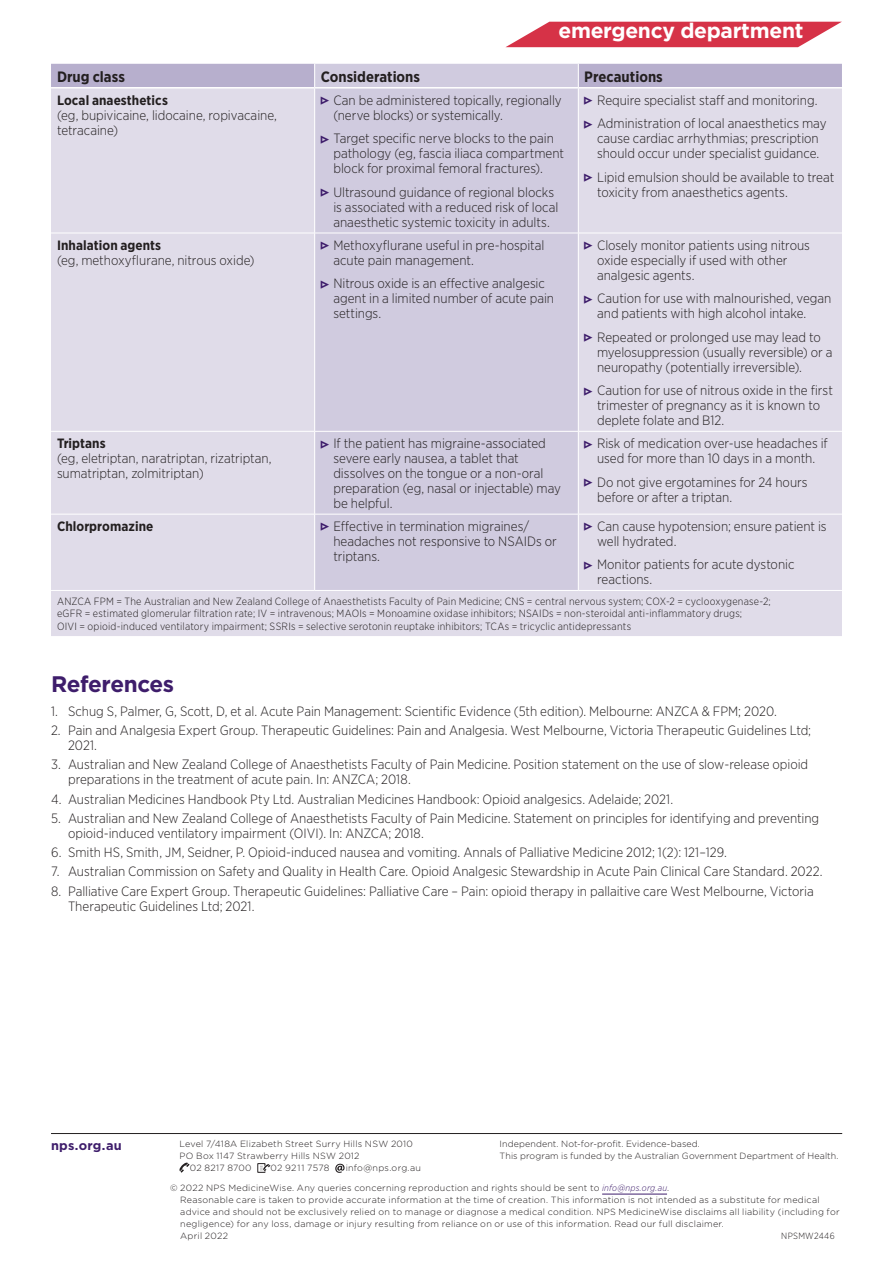
<style>
.page{position:relative;width:893px;height:1263px;background:#fff}
.page>*{position:absolute;margin:0;border:0;box-sizing:border-box;transform-origin:0 0}
.NPS_EVC___Header{font:700 22.5px "Gotham";letter-spacing:-.02em;color:#3e1d6b}
.t1{font:700 21px "Gotham";letter-spacing:-.015em;color:#fff}
.NPS_EVC___Body_Text{font:700 15px "Gotham Narrow";color:#231f20}
.NPS_EVC___Table_Body{font:300 13.5px/15px "Gotham Narrow";color:#231f20}
.NPS_EVC___Table_Body-2{font:700 13.5px "Gotham Narrow";letter-spacing:.005em;color:#231f20}
.t2{font:700 12.75px "Gotham";letter-spacing:.02em;color:#3e1d6b}
.NPS_EVC___Footnote_V{font:300 10.5px/12.6px "Gotham Narrow";letter-spacing:.02em;color:#231f20}
.t3{font:300 9px/12px "Gotham";letter-spacing:.02em;color:#231f20}
.t4{font:300 9px "Gotham Narrow";letter-spacing:.035em;color:#231f20}
.s1{font-weight:700}
.s2{color:#3e1d6b}
.s3{font-family:"Gotham Narrow";font-style:italic;color:#3e1d6b}
</style>
<div class="page">
<svg style="left:335px;top:1164px;width:10px;height:9px"></svg>
<svg style="left:257px;top:1163px;width:13px;height:10px"></svg>
<svg style="left:179px;top:1162px;width:11px;height:11px"></svg>
<hr style="left:51px;top:1133px;width:791px;height:1px;background:#231f20">
<hr style="left:602px;top:1194px;width:65px;height:1px;background:#3e1d6b">
<svg style="left:506px;top:22px;width:336px;height:25px;background:#db4c5e"></svg>
<svg style="left:51px;top:89px;width:791px;height:547px;background:#dbd6e6"></svg>
<svg style="left:51px;top:64px;width:791px;height:23px;background:#bfb8d3"></svg>
<hr style="left:314px;top:89px;width:1px;height:144px;background:#fff">
<hr style="left:578px;top:89px;width:1px;height:144px;background:#fff">
<hr style="left:51px;top:233px;width:264px;height:1px;background:#fff">
<hr style="left:315px;top:233px;width:263px;height:1px;background:#fff">
<hr style="left:314px;top:233px;width:1px;height:198px;background:#fff">
<hr style="left:578px;top:233px;width:264px;height:1px;background:#fff">
<hr style="left:578px;top:233px;width:1px;height:198px;background:#fff">
<hr style="left:51px;top:431px;width:264px;height:1px;background:#fff">
<hr style="left:315px;top:431px;width:263px;height:1px;background:#fff">
<hr style="left:314px;top:432px;width:1px;height:82px;background:#fff">
<hr style="left:578px;top:431px;width:264px;height:1px;background:#fff">
<hr style="left:578px;top:432px;width:1px;height:82px;background:#fff">
<hr style="left:51px;top:514px;width:264px;height:1px;background:#fff">
<hr style="left:315px;top:514px;width:263px;height:1px;background:#fff">
<hr style="left:314px;top:514px;width:1px;height:76px;background:#fff">
<hr style="left:578px;top:514px;width:264px;height:1px;background:#fff">
<hr style="left:578px;top:514px;width:1px;height:76px;background:#fff">
<hr style="left:51px;top:590px;width:264px;height:1px;background:#fff">
<hr style="left:315px;top:590px;width:263px;height:1px;background:#fff">
<hr style="left:578px;top:590px;width:264px;height:1px;background:#fff">
<h2 class="t1" style="left:558px;top:17px;width:246px">emergency department</h2>
<p class="NPS_EVC___Body_Text" style="left:57px;top:67px;width:69px">Drug class</p>
<p class="NPS_EVC___Body_Text" style="left:321px;top:67px;width:101px">Considerations</p>
<p class="NPS_EVC___Body_Text" style="left:584px;top:67px;width:80px">Precautions</p>
<p class="NPS_EVC___Table_Body" style="left:57px;top:92px;width:221px"><span class="s1">Local anaesthetics<br></span>(eg, bupivicaine, lidocaine, ropivacaine, tetracaine)</p>
<p class="NPS_EVC___Table_Body" style="left:333px;top:92px;width:230px;text-indent:-13px"><span class="s2">•</span> Can be administered topically, regionally (nerve blocks) or systemically.</p>
<p class="NPS_EVC___Table_Body" style="left:333px;top:131px;width:232px;text-indent:-13px"><span class="s2">•</span> Target specific nerve blocks to the pain pathology (eg, fascia iliaca compartment block for proximal femoral fractures).</p>
<p class="NPS_EVC___Table_Body" style="left:333px;top:184px;width:226px;text-indent:-13px"><span class="s2">•</span> Ultrasound guidance of regional blocks is associated with a reduced risk of local anaesthetic systemic toxicity in adults.</p>
<p class="NPS_EVC___Table_Body" style="left:584px;top:92px;width:235px"><span class="s2">•</span> Require specialist staff and monitoring.</p>
<p class="NPS_EVC___Table_Body" style="left:584px;top:116px;width:244px;text-align:center"><span class="s2">•</span> Administration of local anaesthetics may cause cardiac arrhythmias; prescription should occur under specialist guidance.</p>
<p class="NPS_EVC___Table_Body" style="left:597px;top:169px;width:239px;text-indent:-13px"><span class="s2">•</span> Lipid emulsion should be available to treat toxicity from anaesthetics agents.</p>
<p class="NPS_EVC___Table_Body" style="left:57px;top:237px;width:199px"><span class="s1">Inhalation agents<br></span>(eg, methoxyflurane, nitrous oxide)</p>
<p class="NPS_EVC___Table_Body" style="left:333px;top:237px;width:213px;text-indent:-13px"><span class="s2">•</span> Methoxyflurane useful in pre-hospital acute pain management.</p>
<p class="NPS_EVC___Table_Body" style="left:333px;top:276px;width:222px;text-indent:-13px"><span class="s2">•</span> Nitrous oxide is an effective analgesic agent in a limited number of acute pain settings.</p>
<p class="NPS_EVC___Table_Body" style="left:597px;top:237px;width:214px;text-indent:-13px"><span class="s2">•</span> Closely monitor patients using nitrous oxide especially if used with other analgesic agents.</p>
<p class="NPS_EVC___Table_Body" style="left:597px;top:291px;width:236px;text-indent:-13px"><span class="s2">•</span> Caution for use with malnourished, vegan and patients with high alcohol intake.</p>
<p class="NPS_EVC___Table_Body" style="left:597px;top:329px;width:237px;text-indent:-13px"><span class="s2">•</span> Repeated or prolonged use may lead to myelosuppression (usually reversible) or a neuropathy (potentially irreversible).</p>
<p class="NPS_EVC___Table_Body" style="left:597px;top:383px;width:237px;text-indent:-13px"><span class="s2">•</span> Caution for use of nitrous oxide in the first trimester of pregnancy as it is known to deplete folate and B12.</p>
<p class="NPS_EVC___Table_Body" style="left:57px;top:436px;width:216px"><span class="s1">Triptans<br></span>(eg, eletriptan, naratriptan, rizatriptan, sumatriptan, zolmitriptan)</p>
<p class="NPS_EVC___Table_Body" style="left:333px;top:436px;width:229px;text-indent:-13px"><span class="s2">•</span> If the patient has migraine-associated severe early nausea, a tablet that dissolves on the tongue or a non-oral preparation (eg, nasal or injectable) may be helpful.</p>
<p class="NPS_EVC___Table_Body" style="left:584px;top:436px;width:245px;text-align:center"><span class="s2">•</span> Risk of medication over-use headaches if used for more than 10 days in a month.</p>
<p class="NPS_EVC___Table_Body" style="left:597px;top:474px;width:212px;text-indent:-13px"><span class="s2">•</span> Do not give ergotamines for 24 hours before or after a triptan.</p>
<p class="NPS_EVC___Table_Body-2" style="left:57px;top:517px;width:98px">Chlorpromazine</p>
<p class="NPS_EVC___Table_Body" style="left:333px;top:518px;width:225px;text-indent:-13px"><span class="s2">•</span> Effective in termination migraines/ headaches not responsive to NSAIDs or triptans.</p>
<p class="NPS_EVC___Table_Body" style="left:597px;top:518px;width:231px;text-indent:-13px"><span class="s2">•</span> Can cause hypotension; ensure patient is well hydrated.</p>
<p class="NPS_EVC___Table_Body" style="left:597px;top:557px;width:199px;text-indent:-13px"><span class="s2">•</span> Monitor patients for acute dystonic reactions.</p>
<p class="NPS_EVC___Footnote_V" style="left:57px;top:595px;width:715px">ANZCA FPM = The Australian and New Zealand College of Anaesthetists Faculty of Pain Medicine; CNS = central nervous system; COX-2 = cyclooxygenase-2; eGFR = estimated glomerular filtration rate; IV = intravenous; MAOIs = Monoamine oxidase inhibitors; NSAIDs = non-steroidal anti-inflammatory drugs;<br>OIVI = opioid-induced ventilatory impairment; SSRIs = selective serotonin reuptake inhibitors; TCAs = tricyclic antidepressants</p>
<p class="NPS_EVC___Header" style="left:51px;top:669px;width:125px">References</p>
<p class="NPS_EVC___Table_Body" style="left:51px;top:703px;width:727px">1. Schug S, Palmer, G, Scott, D, et al. Acute Pain Management: Scientific Evidence (5th edition). Melbourne: ANZCA &amp; FPM; 2020.</p>
<p class="NPS_EVC___Table_Body" style="left:68px;top:723px;width:745px;text-indent:-17px">2. Pain and Analgesia Expert Group. Therapeutic Guidelines: Pain and Analgesia. West Melbourne, Victoria Therapeutic Guidelines Ltd;<br>2021.</p>
<p class="NPS_EVC___Table_Body" style="left:68px;top:757px;width:742px;text-indent:-17px">3. Australian and New Zealand College of Anaesthetists Faculty of Pain Medicine. Position statement on the use of slow-release opioid preparations in the treatment of acute pain. In: ANZCA; 2018.</p>
<p class="NPS_EVC___Table_Body" style="left:51px;top:791px;width:624px">4. Australian Medicines Handbook Pty Ltd. Australian Medicines Handbook: Opioid analgesics. Adelaide; 2021.</p>
<p class="NPS_EVC___Table_Body" style="left:68px;top:810px;width:753px;text-indent:-17px">5. Australian and New Zealand College of Anaesthetists Faculty of Pain Medicine. Statement on principles for identifying and preventing opioid-induced ventilatory impairment (OIVI). In: ANZCA; 2018.</p>
<p class="NPS_EVC___Table_Body" style="left:51px;top:845px;width:677px">6. Smith HS, Smith, JM, Seidner, P. Opioid-induced nausea and vomiting. Annals of Palliative Medicine 2012; 1(2): 121–129.</p>
<p class="NPS_EVC___Table_Body" style="left:51px;top:864px;width:773px">7. Australian Commission on Safety and Quality in Health Care. Opioid Analgesic Stewardship in Acute Pain Clinical Care Standard. 2022.</p>
<p class="NPS_EVC___Table_Body" style="left:68px;top:883px;width:747px;text-indent:-17px">8. Palliative Care Expert Group. Therapeutic Guidelines: Palliative Care – Pain: opioid therapy in pallaitive care West Melbourne, Victoria<br>Therapeutic Guidelines Ltd; 2021.</p>
<p class="t2" style="left:51px;top:1137px;width:72px">nps.org.au</p>
<p class="t3" style="left:179px;top:1138px;width:235px">Level 7/418A Elizabeth Street Surry Hills NSW 2010</p>
<p class="t3" style="left:179px;top:1150px;width:182px">PO Box 1147 Strawberry Hills NSW 2012</p>
<p class="t3" style="left:190px;top:1162px;width:63px">02 8217 8700</p>
<p class="t3" style="left:271px;top:1162px;width:61px">02 9211 7578</p>
<p class="t3" style="left:346px;top:1162px;width:77px">info@nps.org.au</p>
<p class="t3" style="left:500px;top:1138px;width:202px">Independent. Not-for-profit. Evidence-based.</p>
<p class="t3" style="left:500px;top:1150px;width:340px">This program is funded by the Australian Government Department of Health.</p>
<p class="t3" style="left:180px;top:1181px;width:661px;text-indent:-10px">© 2022 NPS MedicineWise. Any queries concerning reproduction and rights should be sent to <span class="s3">info@nps.org.au</span>.<br>Reasonable care is taken to provide accurate information at the time of creation. This information is not intended as a substitute for medical advice and should not be exclusively relied on to manage or diagnose a medical condition. NPS MedicineWise disclaims all liability (including for negligence) for any loss, damage or injury resulting from reliance on or use of this information. Read our full disclaimer.<br>April 2022</p>
<p class="t4" style="left:781px;top:1230px;width:55px">NPSMW2446</p>
</div>
